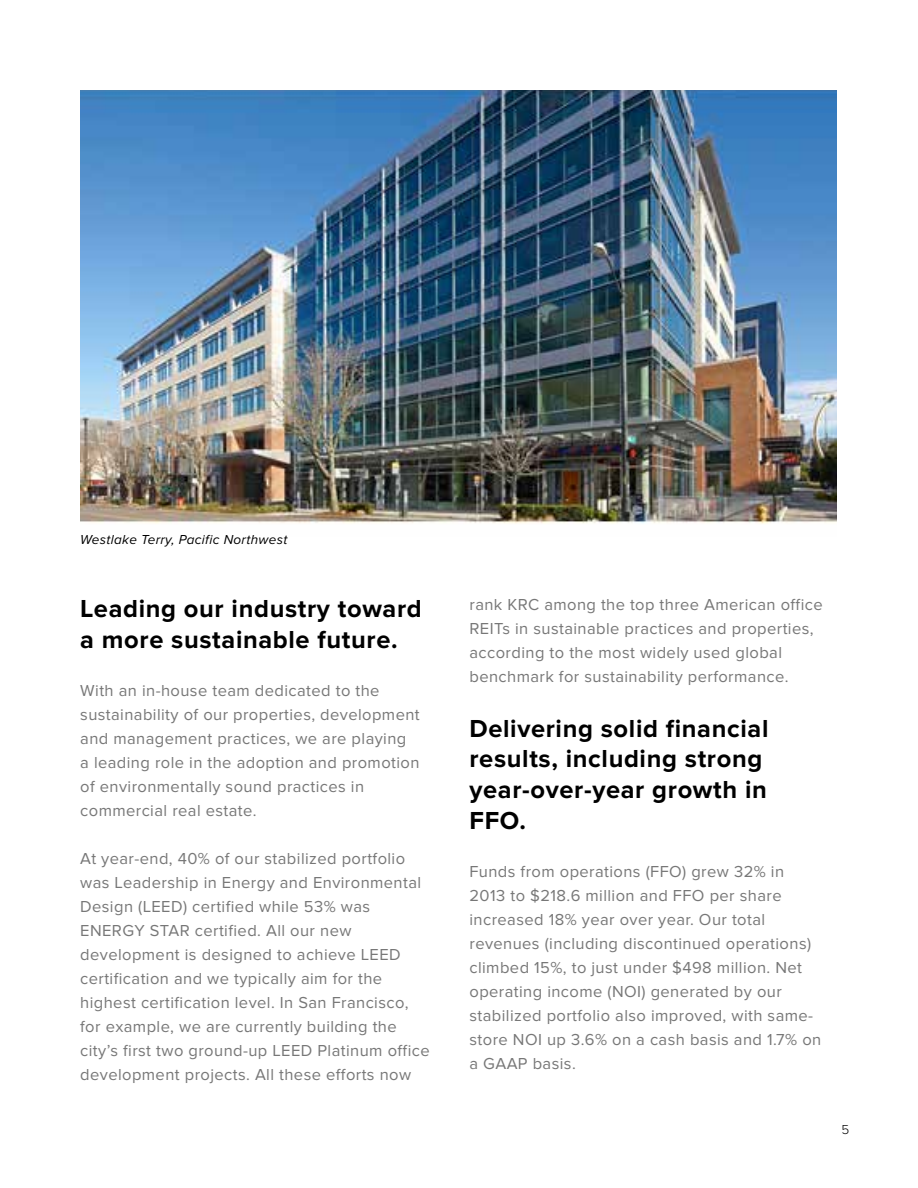
<style>
.page{position:relative;width:918px;height:1188px;background:#fff}
.page>*{position:absolute;margin:0;border:0;box-sizing:border-box;transform-origin:0 0}
.t1{font:700 25.5px/30.6px "Proxima Nova";letter-spacing:.025em;color:#000}
.t2{font:16.5px/24px "Proxima Nova";letter-spacing:.025em;color:#777}
.t3{font:italic 13.5px "Proxima Nova";letter-spacing:.025em;color:#000}
.t4{font:300 13.5px "Proxima Nova";color:#000}
</style>
<div class="page">
<img style="left:80px;top:90px;width:756px;height:434px">
<p class="t3" style="left:80px;top:532px;width:209px">Westlake Terry, Pacific Northwest</p>
<h1 class="t1" style="left:80px;top:595px;width:343px">Leading our industry toward a more sustainable future.</h1>
<p class="t2" style="left:80px;top:679px;width:341px">With an in-house team dedicated to the sustainability of our properties, development and management practices, we are playing<br>a leading role in the adoption and promotion of environmentally sound practices in commercial real estate.</p>
<p class="t2" style="left:80px;top:847px;width:351px">At year-end, 40% of our stabilized portfolio was Leadership in Energy and Environmental Design (LEED) certified while 53% was ENERGY STAR certified. All our new development is designed to achieve LEED certification and we typically aim for the highest certification level. In San Francisco, for example, we are currently building the city’s first two ground-up LEED Platinum office development projects. All these efforts now</p>
<p class="t2" style="left:470px;top:593px;width:355px">rank KRC among the top three American office REITs in sustainable practices and properties, according to the most widely used global benchmark for sustainability performance.</p>
<h1 class="t1" style="left:470px;top:714px;width:301px">Delivering solid financial results, including strong year-over-year growth in<br>FFO.</h1>
<p class="t2" style="left:470px;top:860px;width:353px">Funds from operations (FFO) grew 32% in 2013 to $218.6 million and FFO per share increased 18% year over year. Our total revenues (including discontinued operations) climbed 15%, to just under $498 million. Net operating income (NOI) generated by our stabilized portfolio also improved, with same&shy;store NOI up 3.6% on a cash basis and 1.7% on a GAAP basis.</p>
<p class="t4" style="left:841px;top:1122px;width:9px">5</p>
</div>
